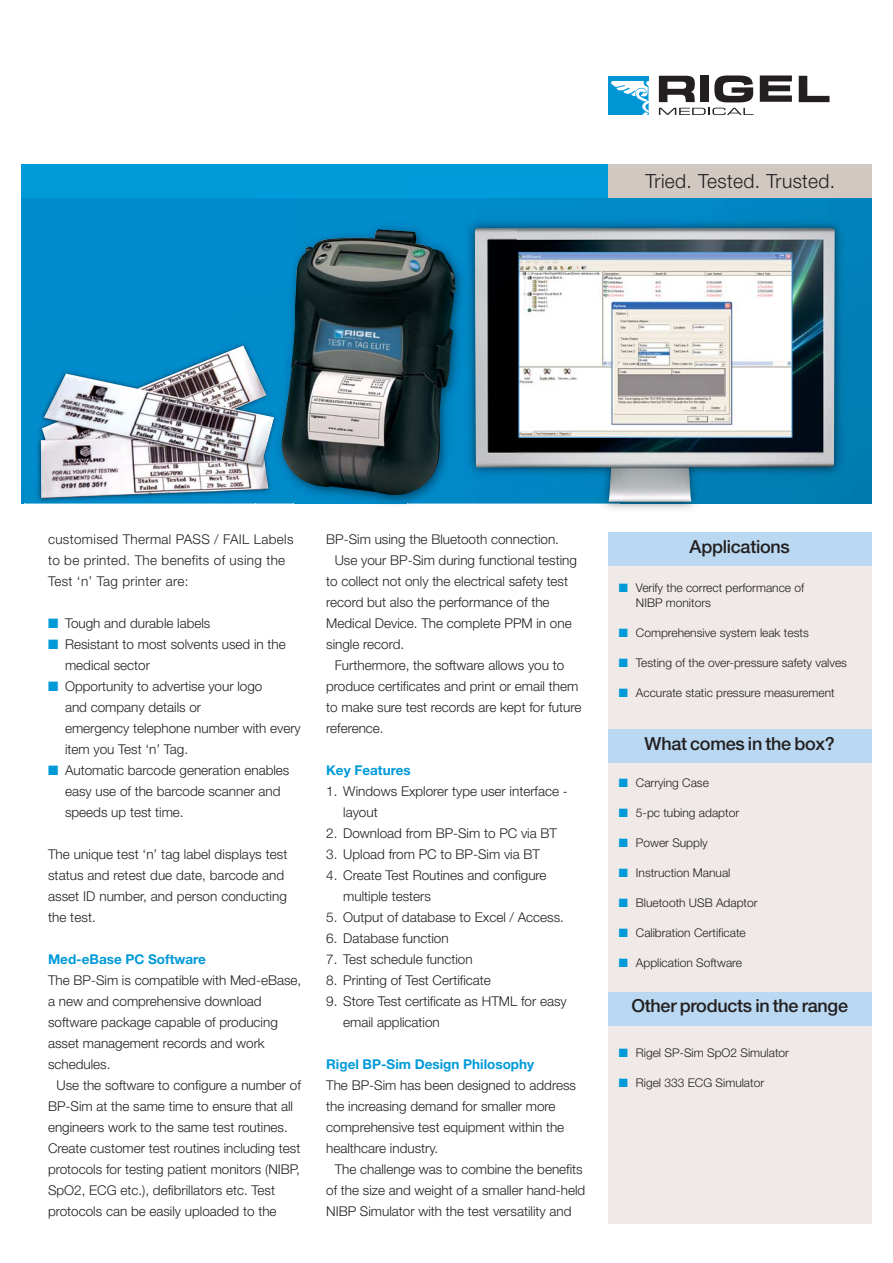
<style>
.page{position:relative;width:893px;height:1263px;background:#fff}
.page>*{position:absolute;margin:0;border:0;box-sizing:border-box;transform-origin:0 0}
.t1{font:19.5px "Helvetica Neue Light TT";letter-spacing:.02em;color:#231f20}
.t2{font:500 18px "Helvetica Neue";letter-spacing:-.015em;color:#231f20}
.t3{font:300 13.5px/21px "Helvetica Neue";color:#231f20}
.t4{font:300 13.5px/21px "Helvetica Neue";letter-spacing:.025em;color:#231f20}
.t5{font:700 13.5px "Helvetica Neue";color:#009ad9}
.t6{font:300 12px/15px "Helvetica Neue";color:#231f20}
.s1{color:#009ad9}
</style>
<div class="page">
<div style="left:608px;top:555px;width:263px;height:669px;background:#efe9e7"></div>
<div style="left:21px;top:198px;width:235px;height:306px;background:#008ccd"></div>
<div style="left:21px;top:165px;width:599px;height:33px;background:#009ad9"></div>
<div style="left:608px;top:533px;width:263px;height:33px;background:#bad8f1"></div>
<div style="left:608px;top:730px;width:263px;height:33px;background:#bad8f1"></div>
<div style="left:608px;top:992px;width:263px;height:33px;background:#bad8f1"></div>
<img style="left:25px;top:322px;width:231px;height:182px">
<img style="left:41px;top:345px;width:215px;height:153px">
<img style="left:620px;top:176px;width:252px;height:328px">
<img style="left:517px;top:198px;width:103px;height:306px">
<img style="left:517px;top:228px;width:318px;height:274px">
<img style="left:521px;top:254px;width:269px;height:182px">
<div style="left:519px;top:252px;width:273px;height:186px;border:1px solid #378bcb"></div>
<img style="left:293px;top:198px;width:224px;height:306px">
<div style="left:256px;top:198px;width:37px;height:306px;background:#008ccb"></div>
<img style="left:256px;top:414px;width:18px;height:76px">
<img style="left:256px;top:372px;width:10px;height:28px">
<img style="left:475px;top:228px;width:42px;height:239px">
<img style="left:281px;top:229px;width:175px;height:266px">
<div style="left:609px;top:76px;width:40px;height:39px;background:#0096d6"></div>
<svg style="left:611px;top:81px;width:38px;height:34px"></svg>
<svg style="left:659px;top:76px;width:36px;height:26px"></svg>
<svg style="left:714px;top:75px;width:39px;height:27px"></svg>
<svg style="left:799px;top:76px;width:30px;height:26px"></svg>
<div style="left:701px;top:75px;width:8px;height:27px;background:#231f20"></div>
<svg style="left:760px;top:75px;width:32px;height:27px"></svg>
<svg style="left:659px;top:108px;width:94px;height:7px"></svg>
<div style="left:608px;top:165px;width:263px;height:33px;background:#d1c8c1"></div>
<h1 class="t1" style="left:645px;top:170px;width:191px">Tried. Tested. Trusted.</h1>
<p class="t4" style="left:48px;top:530px;width:247px">customised Thermal PASS / FAIL Labels to be printed. The benefits of using the<br>Test ‘n’ Tag printer are:</p>
<p class="t3" style="left:48px;top:614px;width:164px"><span class="s1">■</span> Tough and durable labels</p>
<p class="t3" style="left:65px;top:635px;width:222px;text-indent:-17px"><span class="s1">■</span> Resistant to most solvents used in the medical sector</p>
<p class="t3" style="left:65px;top:677px;width:237px;text-indent:-17px"><span class="s1">■</span> Opportunity to advertise your logo<br>and company details or<br>emergency telephone number with every item you Test ‘n’ Tag.</p>
<p class="t3" style="left:65px;top:761px;width:226px;text-indent:-17px"><span class="s1">■</span> Automatic barcode generation enables easy use of the barcode scanner and speeds up test time.</p>
<p class="t3" style="left:48px;top:845px;width:241px">The unique test ‘n’ tag label displays test status and retest due date, barcode and asset ID number, and person conducting the test.</p>
<p class="t5" style="left:48px;top:954px;width:159px">Med-eBase PC Software</p>
<p class="t3" style="left:48px;top:971px;width:255px">The BP-Sim is compatible with Med-eBase, a new and comprehensive download software package capable of producing asset management records and work schedules.</p>
<p class="t3" style="left:48px;top:1076px;width:254px;text-indent:9px">Use the software to configure a number of BP-Sim at the same time to ensure that all engineers work to the same test routines.<br>Create customer test routines including test protocols for testing patient monitors (NIBP, SpO2, ECG etc.), defibrillators etc. Test protocols can be easily uploaded to the</p>
<p class="t3" style="left:326px;top:530px;width:234px">BP-Sim using the Bluetooth connection.</p>
<p class="t3" style="left:335px;top:551px;width:244px">Use your BP-Sim during functional testing</p>
<p class="t3" style="left:326px;top:572px;width:243px">to collect not only the electrical safety test</p>
<p class="t3" style="left:326px;top:593px;width:225px">record but also the performance of the</p>
<p class="t3" style="left:326px;top:614px;width:247px">Medical Device. The complete PPM in one</p>
<p class="t3" style="left:326px;top:635px;width:79px">single record.</p>
<p class="t3" style="left:335px;top:656px;width:231px">Furthermore, the software allows you to</p>
<p class="t3" style="left:326px;top:677px;width:253px">produce certificates and print or email them</p>
<p class="t3" style="left:326px;top:698px;width:257px">to make sure test records are kept for future</p>
<p class="t3" style="left:326px;top:719px;width:59px">reference.</p>
<p class="t5" style="left:326px;top:765px;width:86px">Key Features</p>
<p class="t3" style="left:343px;top:782px;width:226px;text-indent:-17px">1. Windows Explorer type user interface - layout</p>
<p class="t3" style="left:326px;top:824px;width:232px">2. Download from BP-Sim to PC via BT</p>
<p class="t3" style="left:326px;top:845px;width:215px">3. Upload from PC to BP-Sim via BT</p>
<p class="t3" style="left:343px;top:866px;width:205px;text-indent:-17px">4. Create Test Routines and configure multiple testers</p>
<p class="t3" style="left:326px;top:908px;width:239px">5. Output of database to Excel / Access.</p>
<p class="t3" style="left:326px;top:929px;width:124px">6. Database function</p>
<p class="t3" style="left:326px;top:950px;width:148px">7. Test schedule function</p>
<p class="t3" style="left:326px;top:971px;width:166px">8. Printing of Test Certificate</p>
<p class="t3" style="left:343px;top:992px;width:225px;text-indent:-17px">9. Store Test certificate as HTML for easy email application</p>
<p class="t5" style="left:326px;top:1059px;width:209px">Rigel BP-Sim Design Philosophy</p>
<p class="t3" style="left:326px;top:1076px;width:251px">The BP-Sim has been designed to address the increasing demand for smaller more comprehensive test equipment within the healthcare industry.</p>
<p class="t3" style="left:326px;top:1160px;width:261px;text-indent:9px">The challenge was to combine the benefits of the size and weight of a smaller hand-held<br>NIBP Simulator with the test versatility and</p>
<h2 class="t2" style="left:690px;top:540px;width:102px">Applications</h2>
<p class="t6" style="left:636px;top:581px;width:170px;text-indent:-17px"><span class="s1">■</span> Verify the correct performance of<br>NIBP monitors</p>
<p class="t6" style="left:619px;top:626px;width:191px"><span class="s1">■</span> Comprehensive system leak tests</p>
<p class="t6" style="left:619px;top:656px;width:230px"><span class="s1">■</span> Testing of the over-pressure safety valves</p>
<p class="t6" style="left:619px;top:686px;width:217px"><span class="s1">■</span> Accurate static pressure measurement</p>
<h2 class="t2" style="left:645px;top:737px;width:192px">What comes in the box?</h2>
<p class="t6" style="left:619px;top:776px;width:92px"><span class="s1">■</span> Carrying Case</p>
<p class="t6" style="left:619px;top:806px;width:122px"><span class="s1">■</span> 5-pc tubing adaptor</p>
<p class="t6" style="left:619px;top:836px;width:90px"><span class="s1">■</span> Power Supply</p>
<p class="t6" style="left:619px;top:866px;width:113px"><span class="s1">■</span> Instruction Manual</p>
<p class="t6" style="left:619px;top:896px;width:140px"><span class="s1">■</span> Bluetooth USB Adaptor</p>
<p class="t6" style="left:619px;top:926px;width:128px"><span class="s1">■</span> Calibration Certificate</p>
<p class="t6" style="left:619px;top:956px;width:125px"><span class="s1">■</span> Application Software</p>
<h2 class="t2" style="left:631px;top:999px;width:218px">Other products in the range</h2>
<p class="t6" style="left:619px;top:1046px;width:172px"><span class="s1">■</span> Rigel SP-Sim SpO2 Simulator</p>
<p class="t6" style="left:619px;top:1076px;width:147px"><span class="s1">■</span> Rigel 333 ECG Simulator</p>
</div>
